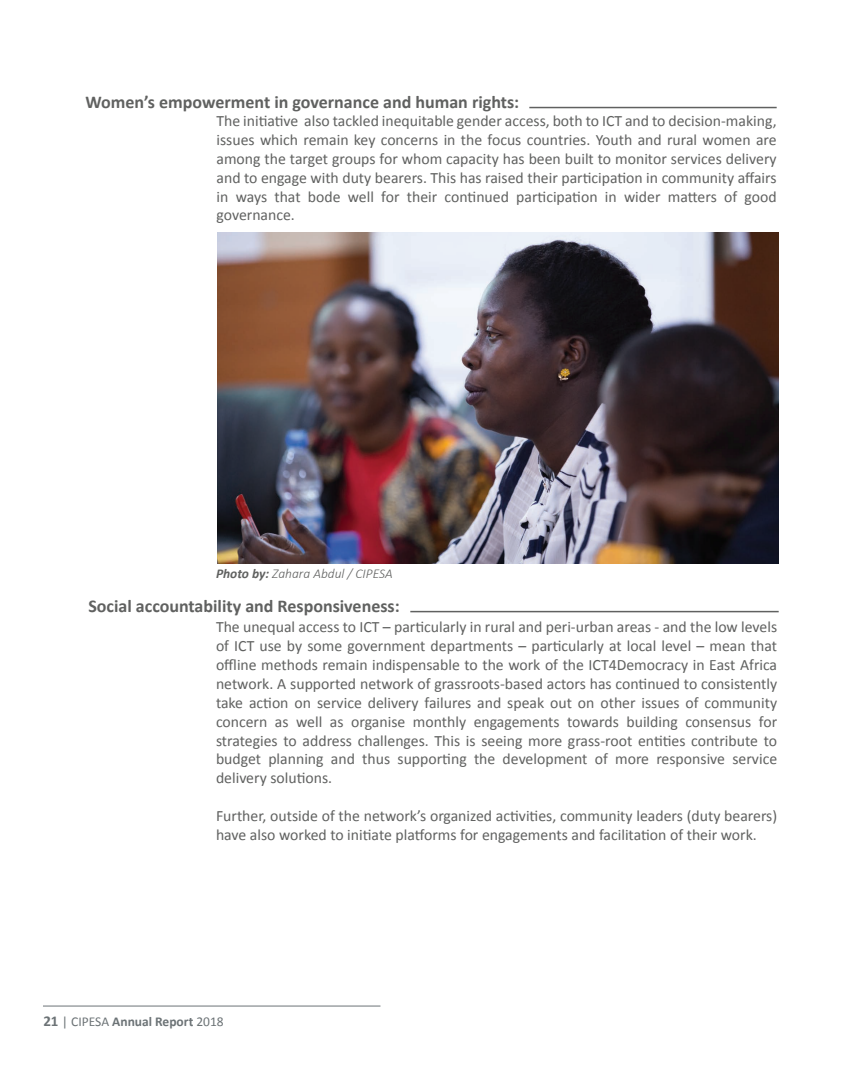
<style>
.page{position:relative;width:864px;height:1080px;background:#fff}
.page>*{position:absolute;margin:0;border:0;box-sizing:border-box;transform-origin:0 0}
.t1{font:700 18px "Calibri";color:#606160}
.t2{font:15.75px/18.9px "Calibri";color:#606160;text-align:justify}
.t3{font:italic 300 13.5px "Calibri";color:#606160}
.t4{font:700 13.5px "Calibri";color:#6c7376}
.s1{font-weight:700}
.s2{font-size:15px}
.s3{font-weight:400}
</style>
<div class="page">
<img style="left:218px;top:232px;width:561px;height:331px">
<hr style="left:529px;top:107px;width:248px;height:1px;background:#606160">
<hr style="left:410px;top:611px;width:369px;height:1px;background:#606160">
<hr style="left:43px;top:1006px;width:337px;height:1px;background:#6c7376">
<p class="t1" style="left:86px;top:89px;width:435px">Women’s empowerment in governance and human rights:</p>
<p class="t2" style="left:217px;top:111px;width:562px">The initiative also tackled inequitable gender access, both to ICT and to decision-making, issues which remain key concerns in the focus countries. Youth and rural women are among the target groups for whom capacity has been built to monitor services delivery and to engage with duty bearers. This has raised their participation in community affairs in ways that bode well for their continued participation in wider matters of good governance.</p>
<p class="t3" style="left:216px;top:566px;width:178px"><span class="s1">Photo by:</span> Zahara Abdul / CIPESA</p>
<p class="t1" style="left:88px;top:593px;width:313px">Social accountability and Responsiveness:</p>
<p class="t2" style="left:216px;top:617px;width:563px">The unequal access to ICT – particularly in rural and peri-urban areas - and the low levels of ICT use by some government departments – particularly at local level – mean that offline methods remain indispensable to the work of the ICT4Democracy in East Africa network. A supported network of grassroots-based actors has continued to consistently take action on service delivery failures and speak out on other issues of community concern as well as organise monthly engagements towards building consensus for strategies to address challenges. This is seeing more grass-root entities contribute to budget planning and thus supporting the development of more responsive service delivery solutions.</p>
<p class="t2" style="left:216px;top:806px;width:563px">Further, outside of the network’s organized activities, community leaders (duty bearers) have also worked to initiate platforms for engagements and facilitation of their work.</p>
<p class="t4" style="left:43px;top:1012px;width:182px"><span class="s2">21</span> <span class="s3">| CIPESA</span> Annual Report <span class="s3">2018</span></p>
</div>
